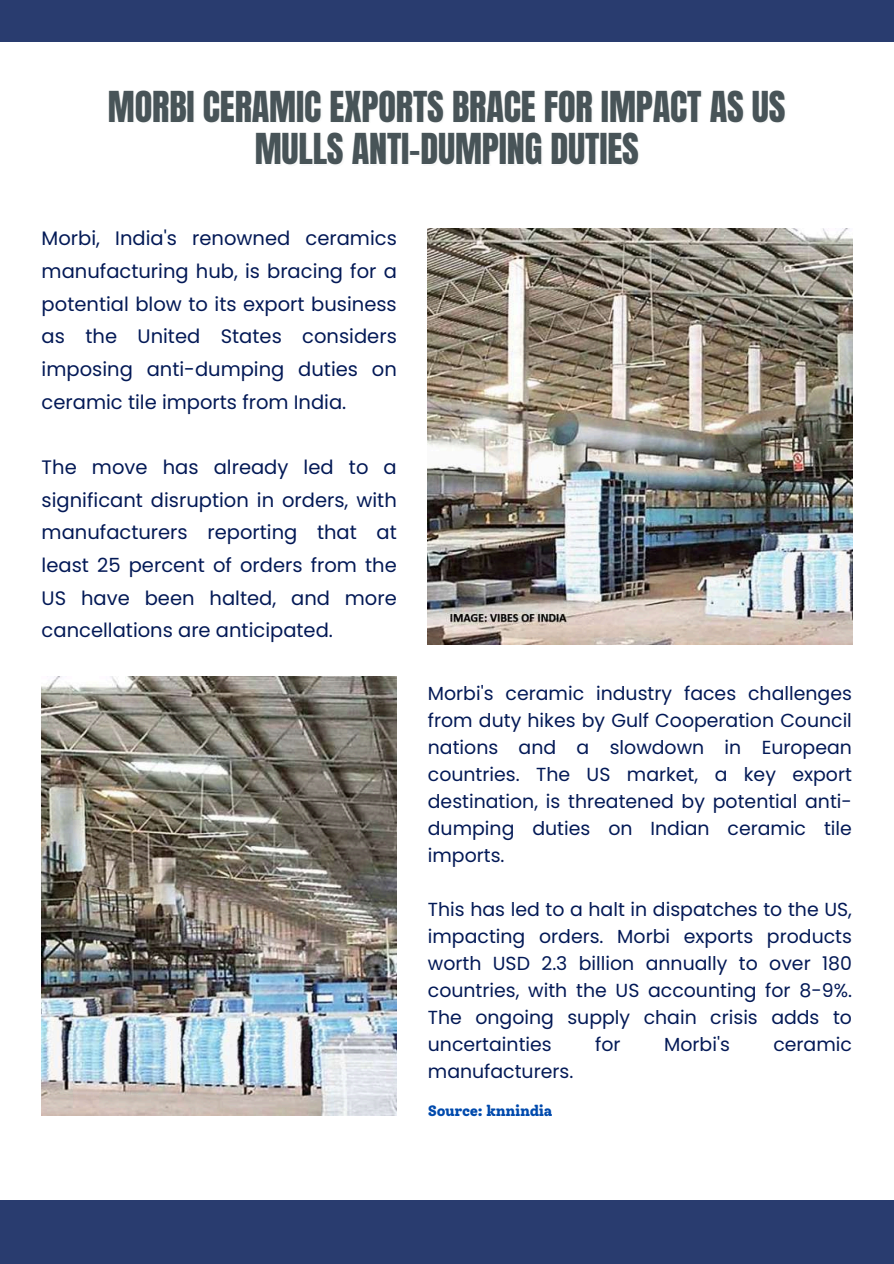
<style>
.page{position:relative;width:894px;height:1264px;background:#fff}
.page>*{position:absolute;margin:0;border:0;box-sizing:border-box;transform-origin:0 0}
.t1{font:36.3px/42.8px "Anton";letter-spacing:-.005em;color:#485458;text-align:center}
.t2{font:19.5px/32.7px "Poppins";color:#031956;text-align:justify}
.t3{font:18.9px/27px "Poppins";color:#031956;text-align:justify}
.t4{font:800 15px "Solway";letter-spacing:-.025em;color:#004aad}
</style>
<div class="page">
<img style="left:428px;top:229px;width:424px;height:415px">
<img style="left:42px;top:676px;width:354px;height:439px">
<div style="left:0;top:0;width:893px;height:42px;background:#293c6f"></div>
<div style="left:0;top:1200px;width:893px;height:63px;background:#293c6f"></div>
<h1 class="t1" style="left:108px;top:86px;width:679px">MORBI CERAMIC EXPORTS BRACE FOR IMPACT AS US<br>MULLS ANTI-DUMPING DUTIES</h1>
<p class="t2" style="left:42px;top:222px;width:356px">Morbi, India's renowned ceramics manufacturing hub, is bracing for a potential blow to its export business as the United States considers imposing anti-dumping duties on ceramic tile imports from India.</p>
<p class="t2" style="left:42px;top:451px;width:356px">The move has already led to a significant disruption in orders, with manufacturers reporting that at least 25 percent of orders from the US have been halted, and more cancellations are anticipated.</p>
<p class="t3" style="left:428px;top:680px;width:425px">Morbi's ceramic industry faces challenges from duty hikes by Gulf Cooperation Council nations and a slowdown in European countries. The US market, a key export destination, is threatened by potential anti&shy;dumping duties on Indian ceramic tile imports.</p>
<p class="t3" style="left:428px;top:896px;width:425px">This has led to a halt in dispatches to the US, impacting orders. Morbi exports products worth USD 2.3 billion annually to over 180 countries, with the US accounting for 8-9%.<br>The ongoing supply chain crisis adds to uncertainties</p>
<p class="t3" style="left:595px;top:1031px;width:27px">for</p>
<p class="t3" style="left:664px;top:1031px;width:67px">Morbi's</p>
<p class="t3" style="left:773px;top:1031px;width:80px">ceramic</p>
<p class="t3" style="left:428px;top:1058px;width:147px">manufacturers.</p>
<p class="t4" style="left:428px;top:1101px;width:126px">Source: knnindia</p>
</div>
